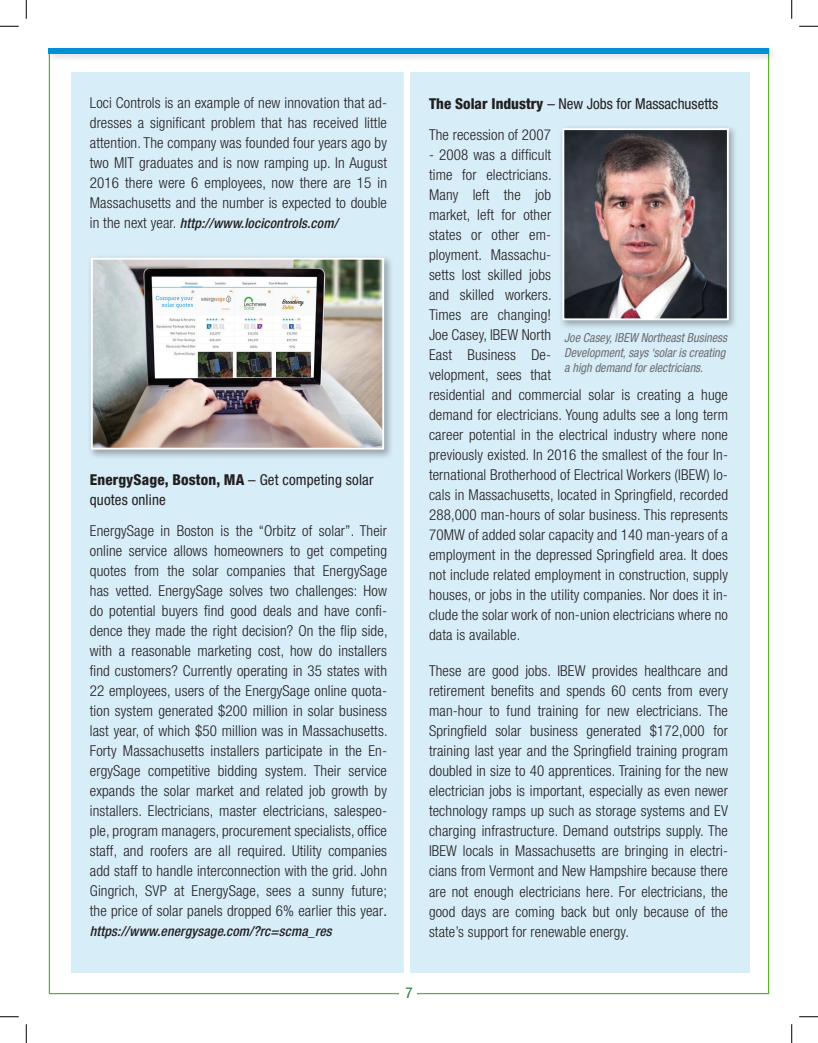
<style>
.page{position:relative;width:818px;height:1043px;background:#fff}
.page>*{position:absolute;margin:0;border:0;box-sizing:border-box;transform-origin:0 0}
.t1{font:300 condensed 15px/20px "Helvetica Neue";letter-spacing:.01em;color:#231f20;text-align:justify}
.t2{font:condensed 15px/20px "Helvetica Neue";color:#231f20}
.t3{font:condensed 15px "Helvetica Neue";color:#187d39}
.t4{font:italic 500 condensed 13.75px "Helvetica Neue";letter-spacing:.01em;color:#231f20}
.t5{font:italic condensed 12.5px/15px "Helvetica Neue";color:#6c6d70}
.s1{font-weight:300;font-style:normal;font-size:15px}
.s2{font-weight:800}
.s3{font-weight:400}
</style>
<div class="page">
<div style="left:409px;top:72px;width:340px;height:900px;background:#d7edf8"></div>
<div style="left:71px;top:72px;width:335px;height:900px;background:#d7edf8"></div>
<div style="left:45px;top:44px;width:733px;height:19px;background:#231f20;opacity:.2"></div>
<div style="left:49px;top:49px;width:720px;height:5px;background:#008fd5"></div>
<div style="left:558px;top:124px;width:180px;height:206px;background:#231f20;opacity:.35"></div>
<img style="left:565px;top:131px;width:160px;height:186px">
<div style="left:562px;top:128px;width:166px;height:192px;border:2px solid #fff"></div>
<div style="left:87px;top:254px;width:307px;height:205px;background:#231f20;opacity:.35"></div>
<img style="left:94px;top:261px;width:287px;height:185px">
<div style="left:91px;top:258px;width:293px;height:191px;border:2px solid #fff"></div>
<div style="left:199px;top:292px;width:33px;height:16px;background:#f9faf9"></div>
<img style="left:198px;top:293px;width:38px;height:10px">
<div style="left:404px;top:68px;width:6px;height:905px;background:#fff"></div>
<svg style="left:0;top:25px;width:19px;height:2px"></svg>
<svg style="left:799px;top:25px;width:19px;height:2px"></svg>
<svg style="left:0;top:1016px;width:19px;height:1px"></svg>
<svg style="left:799px;top:1016px;width:19px;height:1px"></svg>
<svg style="left:25px;top:0;width:2px;height:19px"></svg>
<svg style="left:25px;top:1024px;width:2px;height:18px"></svg>
<svg style="left:791px;top:0;width:1px;height:19px"></svg>
<svg style="left:791px;top:1024px;width:1px;height:18px"></svg>
<p class="t1" style="left:90px;top:93px;width:299px">Loci Controls is an example of new innovation that ad&shy;dresses a significant problem that has received little attention. The company was founded four years ago by two MIT graduates and is now ramping up. In August 2016 there were 6 employees, now there are 15 in Massachusetts and the number is expected to double</p>
<p class="t4" style="left:90px;top:215px;width:249px"><span class="s1">in the next year.</span> http://www.locicontrols.com/</p>
<p class="t2" style="left:90px;top:469px;width:285px"><span class="s2">EnergySage, Boston, MA</span> – Get competing solar quotes online</p>
<p class="t1" style="left:90px;top:520px;width:299px">EnergySage in Boston is the “Orbitz of solar”. Their online service allows homeowners to get competing quotes from the solar companies that EnergySage has vetted. EnergySage solves two challenges: How do potential buyers find good deals and have confi&shy;dence they made the right decision? On the flip side, with a reasonable marketing cost, how do installers find customers? Currently operating in 35 states with 22 employees, users of the EnergySage online quota&shy;tion system generated $200 million in solar business last year, of which $50 million was in Massachusetts.<br>Forty Massachusetts installers participate in the En&shy;ergySage competitive bidding system. Their service expands the solar market and related job growth by installers. Electricians, master electricians, salespeo&shy;ple, program managers, procurement specialists, office staff, and roofers are all required. Utility companies add staff to handle interconnection with the grid. John Gingrich, SVP at EnergySage, sees a sunny future; the price of solar panels dropped 6% earlier this year<span class="s3">.</span></p>
<p class="t4" style="left:90px;top:923px;width:243px">https://www.energysage.com/?rc=scma_res</p>
<p class="t2" style="left:429px;top:93px;width:291px"><span class="s2">The Solar Industry</span> – New Jobs for Massachusetts</p>
<p class="t1" style="left:429px;top:124px;width:124px">The recession of 2007</p>
<p class="t1" style="left:429px;top:144px;width:300px;text-align:left">- 2008 was a difficult<br>time for electricians.<br>Many left the job<br>market, left for other<br>states or other em-<br>ployment. Massachu-<br>setts lost skilled jobs<br>and skilled workers.<br>Times are changing!<br>Joe Casey, IBEW North<br>East Business De-<br>velopment, sees that<br>residential and commercial solar is creating a huge demand for electricians. Young adults see a long term career potential in the electrical industry where none previously existed. In 2016 the smallest of the four In&shy;ternational Brotherhood of Electrical Workers (IBEW) lo&shy;cals in Massachusetts, located in Springfield, recorded 288,000 man-hours of solar business. This represents 70MW of added solar capacity and 140 man-years of a employment in the depressed Springfield area. It does not include related employment in construction, supply houses, or jobs in the utility companies. Nor does it in&shy;clude the solar work of non-union electricians where no data is available.</p>
<p class="t1" style="left:429px;top:661px;width:300px">These are good jobs. IBEW provides healthcare and retirement benefits and spends 60 cents from every man-hour to fund training for new electricians. The Springfield solar business generated $172,000 for training last year and the Springfield training program doubled in size to 40 apprentices. Training for the new electrician jobs is important, especially as even newer technology ramps up such as storage systems and EV charging infrastructure. Demand outstrips supply. The IBEW locals in Massachusetts are bringing in electri&shy;cians from Vermont and New Hampshire because there are not enough electricians here. For electricians, the good days are coming back but only because of the state’s support for renewable energy.</p>
<p class="t5" style="left:564px;top:330px;width:164px">Joe Casey, IBEW Northeast Business<br>Development, says ‘solar is creating a high demand for electricians.</p>
<p class="t3" style="left:405px;top:984px;width:9px">7</p>
</div>
